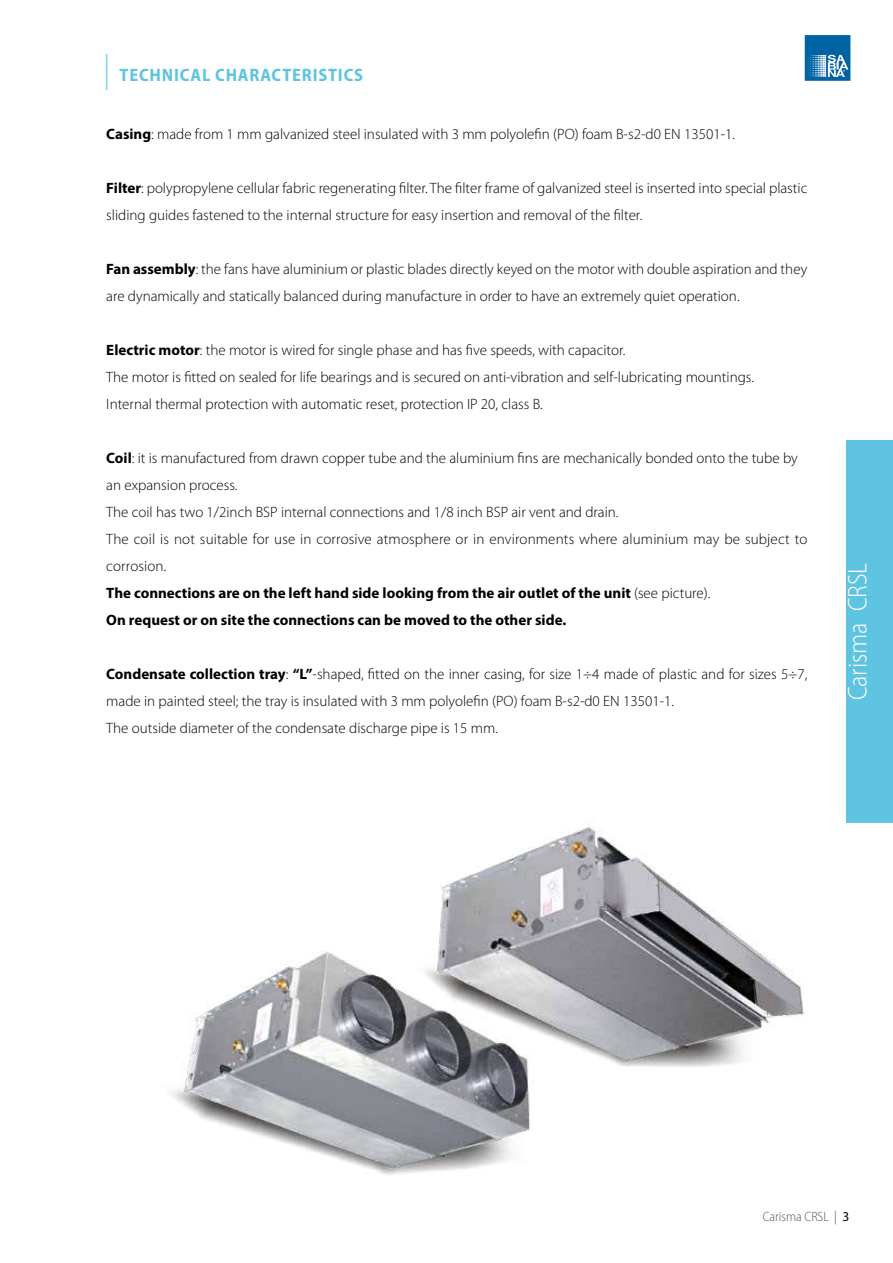
<style>
.page{position:relative;width:893px;height:1263px;background:#fff}
.page>*{position:absolute;margin:0;border:0;box-sizing:border-box;transform-origin:0 0}
.t1{font:300 semi-condensed 27px "Myriad Pro";color:#fff}
.t2{font:700 semi-condensed 18px "Myriad Pro";letter-spacing:.045em;color:#5fc4e1}
.t3{font:300 15px/27px "Myriad Pro";color:#000}
.t4{font:300 semi-condensed 13.5px "Myriad Pro";color:#575756}
.s1{font-weight:300;font-size:36px;color:#8bd1e8}
.s2{font-weight:700}
.s3{font-weight:400;font-stretch:normal;color:#000}
</style>
<div class="page">
<div style="left:846px;top:440px;width:47px;height:383px;background:#5fc4e1"></div>
<img style="left:169px;top:821px;width:636px;height:354px">
<svg style="left:805px;top:35px;width:45px;height:46px;background:#2f80b4"></svg>
<p class="t2" style="left:103px;top:63px;width:262px"><span class="s1">|</span> TECHNICAL CHARACTERISTICS</p>
<p class="t3" style="left:106px;top:120px;width:630px"><span class="s2">Casing</span>: made from 1 mm galvanized steel insulated with 3 mm polyolefin (PO) foam B‐s2‐d0 EN 13501‐1.</p>
<p class="t3" style="left:106px;top:174px;width:703px"><span class="s2">Filter</span>: polypropylene cellular fabric regenerating filter. The filter frame of galvanized steel is inserted into special plastic sliding guides fastened to the internal structure for easy insertion and removal of the filter.</p>
<p class="t3" style="left:106px;top:255px;width:702px"><span class="s2">Fan assembly</span>: the fans have aluminium or plastic blades directly keyed on the motor with double aspiration and they are dynamically and statically balanced during manufacture in order to have an extremely quiet operation.</p>
<p class="t3" style="left:106px;top:336px;width:649px"><span class="s2">Electric motor</span>: the motor is wired for single phase and has five speeds, with capacitor.<br>The motor is fitted on sealed for life bearings and is secured on anti-vibration and self-lubricating mountings.<br>Internal thermal protection with automatic reset, protection IP 20, class B.</p>
<p class="t3" style="left:106px;top:444px;width:702px"><span class="s2">Coil</span>: it is manufactured from drawn copper tube and the aluminium fins are mechanically bonded onto the tube by an expansion process.<br>The coil has two 1/2inch BSP internal connections and 1/8 inch BSP air vent and drain.<br>The coil is not suitable for use in corrosive atmosphere or in environments where aluminium may be subject to corrosion.<br><span class="s2">The connections are on the left hand side looking from the air outlet of the unit</span> (see picture).<br><span class="s2">On request or on site the connections can be moved to the other side.</span></p>
<p class="t3" style="left:106px;top:660px;width:702px"><span class="s2">Condensate collection tray</span>: <span class="s2">“L”</span>-shaped, fitted on the inner casing, for size 1÷4 made of plastic and for sizes 5÷7, made in painted steel; the tray is insulated with 3 mm polyolefin (PO) foam B‐s2‐d0 EN 13501‐1.<br>The outside diameter of the condensate discharge pipe is 15 mm.</p>
<h1 class="t1" style="left:841px;top:700px;width:139px;rotate:-90deg">Carisma CRSL</h1>
<p class="t4" style="left:763px;top:1208px;width:88px">Carisma CRSL | <span class="s3">3</span></p>
</div>
